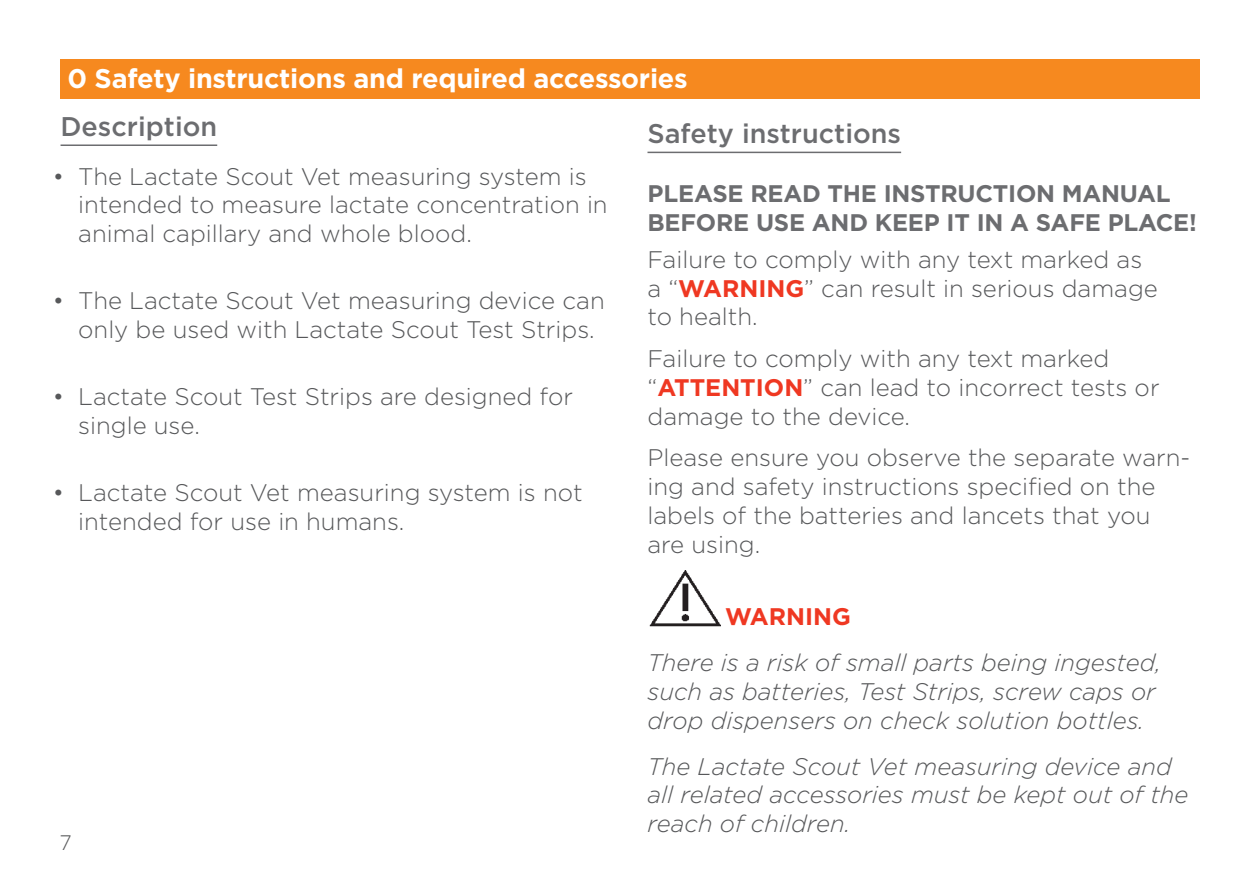
<style>
.page{position:relative;width:1259px;height:893px;background:#fff}
.page>*{position:absolute;margin:0;border:0;box-sizing:border-box;transform-origin:0 0}
.Body_Copy{font:700 27px "Gotham";letter-spacing:-.01em;color:#fff}
.Section_header{font:500 27px "Gotham";color:#6c6d70}
.Body_text{font:300 24px/28.8px "Gotham";color:#57585a}
.Heading_1{font:italic 300 24px/28.8px "Gotham";color:#57585a}
.Bullet_list{font:700 24px/28.8px "Gotham";letter-spacing:-.01em;color:#6c6d70}
.Heading_1-2{font:700 24px "Gotham";color:#ef3822}
.t1{font:300 21px "Gotham";color:#57585a}
.s1{font-weight:700;color:#ef3822}
</style>
<div class="page">
<hr style="left:647px;top:152px;width:254px;height:1px;background:#6c6d70">
<img style="left:649px;top:570px;width:72px;height:57px">
<hr style="left:61px;top:144px;width:156px;height:2px;background:#6c6d70">
<div style="left:60px;top:60px;width:1139px;height:39px;background:#f6891f"></div>
<p class="Body_Copy" style="left:67px;top:60px;width:622px">0 Safety instructions and required accessories</p>
<p class="Section_header" style="left:61px;top:109px;width:158px">Description</p>
<p class="Body_text" style="left:78px;top:161px;width:531px;text-indent:-26px">• The Lactate Scout Vet measuring system is intended to measure lactate concentration in animal capillary and whole blood.</p>
<p class="Body_text" style="left:78px;top:286px;width:528px;text-indent:-26px">• The Lactate Scout Vet measuring device can only be used with Lactate Scout Test Strips.</p>
<p class="Body_text" style="left:78px;top:382px;width:496px;text-indent:-26px">• Lactate Scout Test Strips are designed for single use.</p>
<p class="Body_text" style="left:78px;top:477px;width:506px;text-indent:-26px">• Lactate Scout Vet measuring system is not intended for use in humans.</p>
<p class="t1" style="left:60px;top:830px;width:14px">7</p>
<p class="Section_header" style="left:647px;top:116px;width:255px">Safety instructions</p>
<p class="Bullet_list" style="left:647px;top:179px;width:551px">PLEASE READ THE INSTRUCTION MANUAL<br>BEFORE USE AND KEEP IT IN A SAFE PLACE!</p>
<p class="Body_text" style="left:647px;top:244px;width:512px">Failure to comply with any text marked as a “<span class="s1">WARNING</span>” can result in serious damage to health.</p>
<p class="Body_text" style="left:647px;top:343px;width:513px">Failure to comply with any text marked “<span class="s1">ATTENTION</span>” can lead to incorrect tests or damage to the device.</p>
<p class="Body_text" style="left:647px;top:443px;width:544px">Please ensure you observe the separate warn&shy;ing and safety instructions specified on the labels of the batteries and lancets that you are using.</p>
<p class="Heading_1-2" style="left:725px;top:601px;width:127px">WARNING</p>
<p class="Heading_1" style="left:647px;top:648px;width:515px">There is a risk of small parts being ingested, such as batteries, Test Strips, screw caps or drop dispensers on check solution bottles.</p>
<p class="Heading_1" style="left:647px;top:751px;width:542px">The Lactate Scout Vet measuring device and all related accessories must be kept out of the reach of children.</p>
</div>
